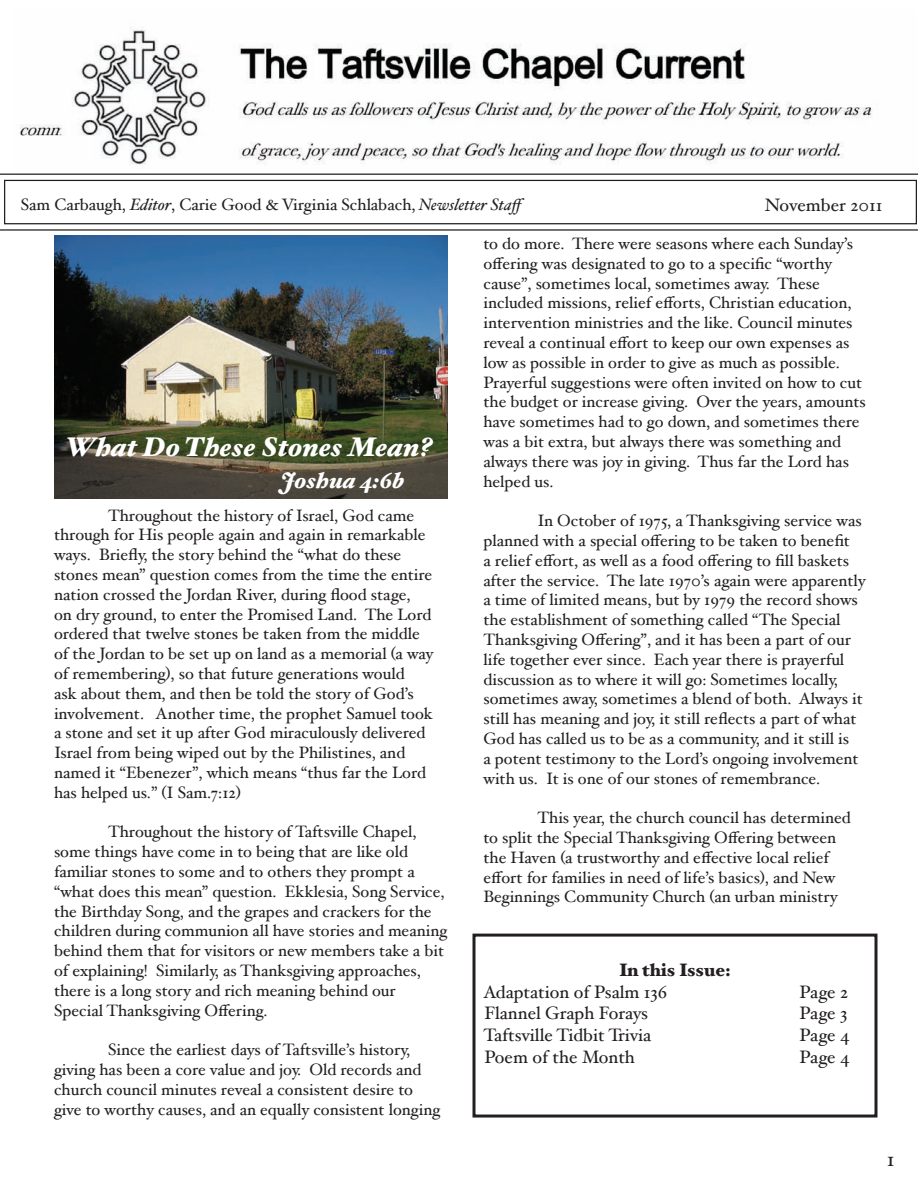
<style>
.page{position:relative;width:918px;height:1188px;background:#fff}
.page>*{position:absolute;margin:0;border:0;box-sizing:border-box;transform-origin:0 0}
.t1{font:italic 900 27px "Hoefler Text";color:#fff}
.t2{font:italic 900 22.5px "Hoefler Text";color:#fff}
.t3{font:21px "Hoefler Text";color:#231f20}
.t4{font:18px "Hoefler Text";color:#231f20}
.t5{font:900 18px "Hoefler Text";color:#231f20}
.t6{font:16.5px/19.8px "Hoefler Text";color:#231f20}
.s1{font-style:italic}
</style>
<div class="page">
<svg style="left:0;top:173px;width:918px;height:58px"></svg>
<div style="left:4px;top:180px;width:913px;height:44px;border:1px solid #231f20"></div>
<img style="left:54px;top:235px;width:393px;height:264px">
<img style="left:20px;top:27px;width:853px;height:138px">
<div style="left:472px;top:934px;width:406px;height:184px;border:3px solid #231f20"></div>
<p class="t6" style="left:21px;top:194px;width:508px">Sam Carbaugh, <span class="s1">Editor</span>, Carie Good &amp; Virginia Schlabach, <span class="s1">Newsletter Staff</span></p>
<p class="t4" style="left:765px;top:194px;width:119px">November 2011</p>
<h1 class="t1" style="left:65px;top:431px;width:369px">What Do These Stones Mean?</h1>
<h2 class="t2" style="left:281px;top:467px;width:125px">Joshua 4:6b</h2>
<p class="t6" style="left:54px;top:505px;width:381px;text-indent:54px">Throughout the history of Israel, God came through for His people again and again in remarkable ways. Briefly, the story behind the “what do these stones mean” question comes from the time the entire nation crossed the Jordan River, during flood stage,<br>on dry ground, to enter the Promised Land. The Lord ordered that twelve stones be taken from the middle of the Jordan to be set up on land as a memorial (a way of remembering), so that future generations would<br>ask about them, and then be told the story of God’s involvement. Another time, the prophet Samuel took a stone and set it up after God miraculously delivered Israel from being wiped out by the Philistines, and named it “Ebenezer”, which means “thus far the Lord has helped us.” (I Sam.7:12)</p>
<p class="t6" style="left:54px;top:822px;width:395px;text-indent:54px">Throughout the history of Taftsville Chapel, some things have come in to being that are like old familiar stones to some and to others they prompt a “what does this mean” question. Ekklesia, Song Service, the Birthday Song, and the grapes and crackers for the children during communion all have stories and meaning behind them that for visitors or new members take a bit of explaining! Similarly, as Thanksgiving approaches, there is a long story and rich meaning behind our Special Thanksgiving Offering.</p>
<p class="t6" style="left:54px;top:1040px;width:388px;text-indent:54px">Since the earliest days of Taftsville’s history, giving has been a core value and joy. Old records and church council minutes reveal a consistent desire to give to worthy causes, and an equally consistent longing</p>
<p class="t6" style="left:483px;top:233px;width:384px">to do more. There were seasons where each Sunday’s offering was designated to go to a specific “worthy cause”, sometimes local, sometimes away. These included missions, relief efforts, Christian education, intervention ministries and the like. Council minutes reveal a continual effort to keep our own expenses as low as possible in order to give as much as possible.<br>Prayerful suggestions were often invited on how to cut the budget or increase giving. Over the years, amounts have sometimes had to go down, and sometimes there was a bit extra, but always there was something and always there was joy in giving. Thus far the Lord has helped us.</p>
<p class="t6" style="left:483px;top:511px;width:384px;text-indent:54px">In October of 1975, a Thanksgiving service was planned with a special offering to be taken to benefit<br>a relief effort, as well as a food offering to fill baskets after the service. The late 1970’s again were apparently a time of limited means, but by 1979 the record shows the establishment of something called “The Special Thanksgiving Offering”, and it has been a part of our life together ever since. Each year there is prayerful discussion as to where it will go: Sometimes locally, sometimes away, sometimes a blend of both. Always it still has meaning and joy, it still reflects a part of what God has called us to be as a community, and it still is<br>a potent testimony to the Lord’s ongoing involvement with us. It is one of our stones of remembrance.</p>
<p class="t6" style="left:483px;top:808px;width:369px;text-indent:54px">This year, the church council has determined to split the Special Thanksgiving Offering between the Haven (a trustworthy and effective local relief effort for families in need of life’s basics), and New Beginnings Community Church (an urban ministry</p>
<p class="t5" style="left:619px;top:959px;width:113px">In this Issue:</p>
<p class="t4" style="left:484px;top:981px;width:185px">Adaptation of Psalm 136</p>
<p class="t4" style="left:800px;top:981px;width:50px">Page 2</p>
<p class="t4" style="left:485px;top:1003px;width:165px">Flannel Graph Forays</p>
<p class="t4" style="left:800px;top:1003px;width:49px">Page 3</p>
<p class="t4" style="left:484px;top:1024px;width:169px">Taftsville Tidbit Trivia</p>
<p class="t4" style="left:800px;top:1024px;width:52px">Page 4</p>
<p class="t4" style="left:485px;top:1046px;width:152px">Poem of the Month</p>
<p class="t4" style="left:800px;top:1046px;width:52px">Page 4</p>
<p class="t3" style="left:887px;top:1147px;width:9px">1</p>
</div>
